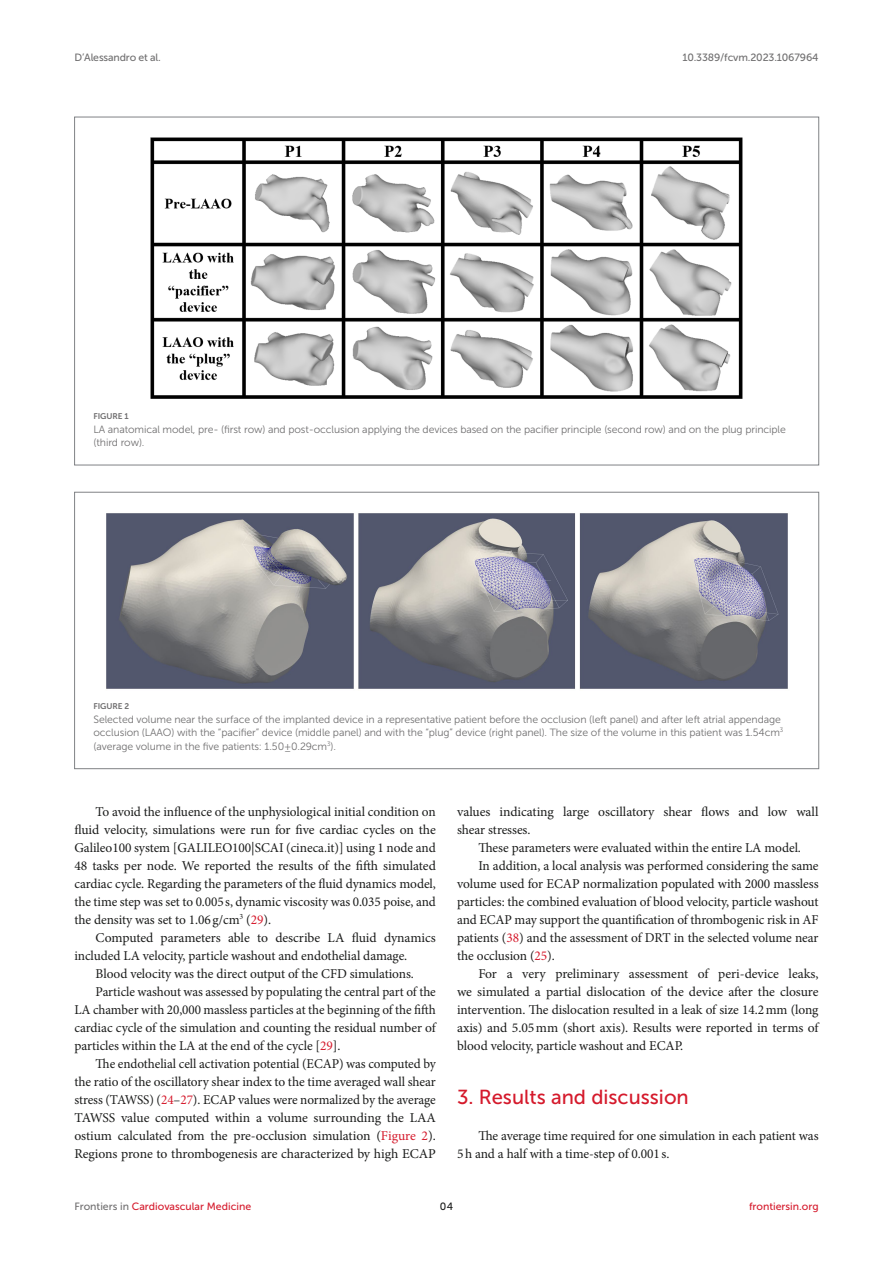
<style>
.page{position:relative;width:893px;height:1263px;background:#fff}
.page>*{position:absolute;margin:0;border:0;box-sizing:border-box;transform-origin:0 0}
.HEAD_1{font:20.25px "Museo Sans 500";color:#d51a2c}
.TEXT{font:13.5px/18px "Minion Pro";letter-spacing:-.005em;color:#1b1c1b;text-align:justify}
.TEXT_FLUSH{font:13.5px/18px "Minion Pro";letter-spacing:-.005em;color:#1b1c1b}
.FIG_LEG{font:10.5px/13.5px "Museo Sans 300";letter-spacing:-.01em;color:#706f70}
.t1{font:10.5px "Museo Sans 500";color:#d51a2c}
.t2{font:10.5px "Museo Sans 500";letter-spacing:-.015em;color:#706f70}
.t3{font:10.5px "Museo Sans 500";color:#1b1c1b}
.FIG_HD{font:8.25px "Museo Sans 700";letter-spacing:-.01em;color:#706f70}
.s1{color:#d51a2c}
.s2{color:#706f70}
</style>
<div class="page">
<img style="left:150px;top:137px;width:593px;height:262px">
<img style="left:106px;top:513px;width:682px;height:176px">
<p class="t2" style="left:74px;top:51px;width:88px">D’Alessandro et al.</p>
<p class="t2" style="left:682px;top:51px;width:138px">10.3389/fcvm.2023.1067964</p>
<p class="FIG_HD" style="left:94px;top:412px;width:37px">FIGURE 1</p>
<p class="FIG_LEG" style="left:94px;top:422px;width:694px">LA anatomical model, pre- (first row) and post-occlusion applying the devices based on the pacifier principle (second row) and on the plug principle (third row).</p>
<p class="FIG_HD" style="left:94px;top:702px;width:37px">FIGURE 2</p>
<p class="FIG_LEG" style="left:94px;top:712px;width:691px">Selected volume near the surface of the implanted device in a representative patient before the occlusion (left panel) and after left atrial appendage occlusion (LAAO) with the “pacifier” device (middle panel) and with the “plug” device (right panel). The size of the volume in this patient was 1.54 cm<sup>3 </sup>(average volume in the five patients: 1.50 ± 0.29 cm<sup>3</sup>).</p>
<p class="TEXT" style="left:74px;top:803px;width:363px;text-indent:21px">To avoid the influence of the unphysiological initial condition on fluid velocity, simulations were run for five cardiac cycles on the Galileo100 system [GALILEO100|SCAI (cineca.it)] using 1 node and 48 tasks per node. We reported the results of the fifth simulated cardiac cycle. Regarding the parameters of the fluid dynamics model, the time step was set to 0.005s, dynamic viscosity was 0.035 poise, and the density was set to 1.06g/cm<sup>3</sup> (<span class="s1">29</span>).</p>
<p class="TEXT" style="left:74px;top:929px;width:363px;text-indent:21px">Computed parameters able to describe LA fluid dynamics included LA velocity, particle washout and endothelial damage.</p>
<p class="TEXT" style="left:96px;top:965px;width:320px">Blood velocity was the direct output of the CFD simulations.</p>
<p class="TEXT" style="left:74px;top:983px;width:363px;text-indent:21px">Particle washout was assessed by populating the central part of the LA chamber with 20,000 massless particles at the beginning of the fifth cardiac cycle of the simulation and counting the residual number of particles within the LA at the end of the cycle [<span class="s1">29</span>].</p>
<p class="TEXT" style="left:74px;top:1055px;width:363px;text-indent:21px">The endothelial cell activation potential (ECAP) was computed by the ratio of the oscillatory shear index to the time averaged wall shear stress (TAWSS) (<span class="s1">24</span>–<span class="s1">27</span>). ECAP values were normalized by the average TAWSS value computed within a volume surrounding the LAA ostium calculated from the pre-occlusion simulation (<span class="s1">Figure 2</span>).<br>Regions prone to thrombogenesis are characterized by high ECAP</p>
<p class="TEXT" style="left:457px;top:803px;width:363px">values indicating large oscillatory shear flows and low wall shear stresses.</p>
<p class="TEXT" style="left:478px;top:839px;width:324px">These parameters were evaluated within the entire LA model.</p>
<p class="TEXT" style="left:457px;top:857px;width:363px;text-indent:21px">In addition, a local analysis was performed considering the same volume used for ECAP normalization populated with 2000 massless particles: the combined evaluation of blood velocity, particle washout and ECAP may support the quantification of thrombogenic risk in AF patients (<span class="s1">38</span>) and the assessment of DRT in the selected volume near the occlusion (<span class="s1">25</span>).</p>
<p class="TEXT" style="left:457px;top:965px;width:363px;text-indent:21px">For a very preliminary assessment of peri-device leaks, we simulated a partial dislocation of the device after the closure intervention. The dislocation resulted in a leak of size 14.2mm (long axis) and 5.05mm (short axis). Results were reported in terms of blood velocity, particle washout and ECAP.</p>
<p class="HEAD_1" style="left:457px;top:1086px;width:233px">3. Results and discussion</p>
<p class="TEXT_FLUSH" style="left:457px;top:1127px;width:363px;text-indent:21px">The average time required for one simulation in each patient was<br>5h and a half with a time-step of 0.001s.</p>
<p class="t1" style="left:74px;top:1200px;width:178px"><span class="s2">Frontiers in</span> Cardiovascular Medicine</p>
<p class="t3" style="left:440px;top:1200px;width:15px">04</p>
<p class="t1" style="left:749px;top:1200px;width:71px">frontiersin.org</p>
</div>
